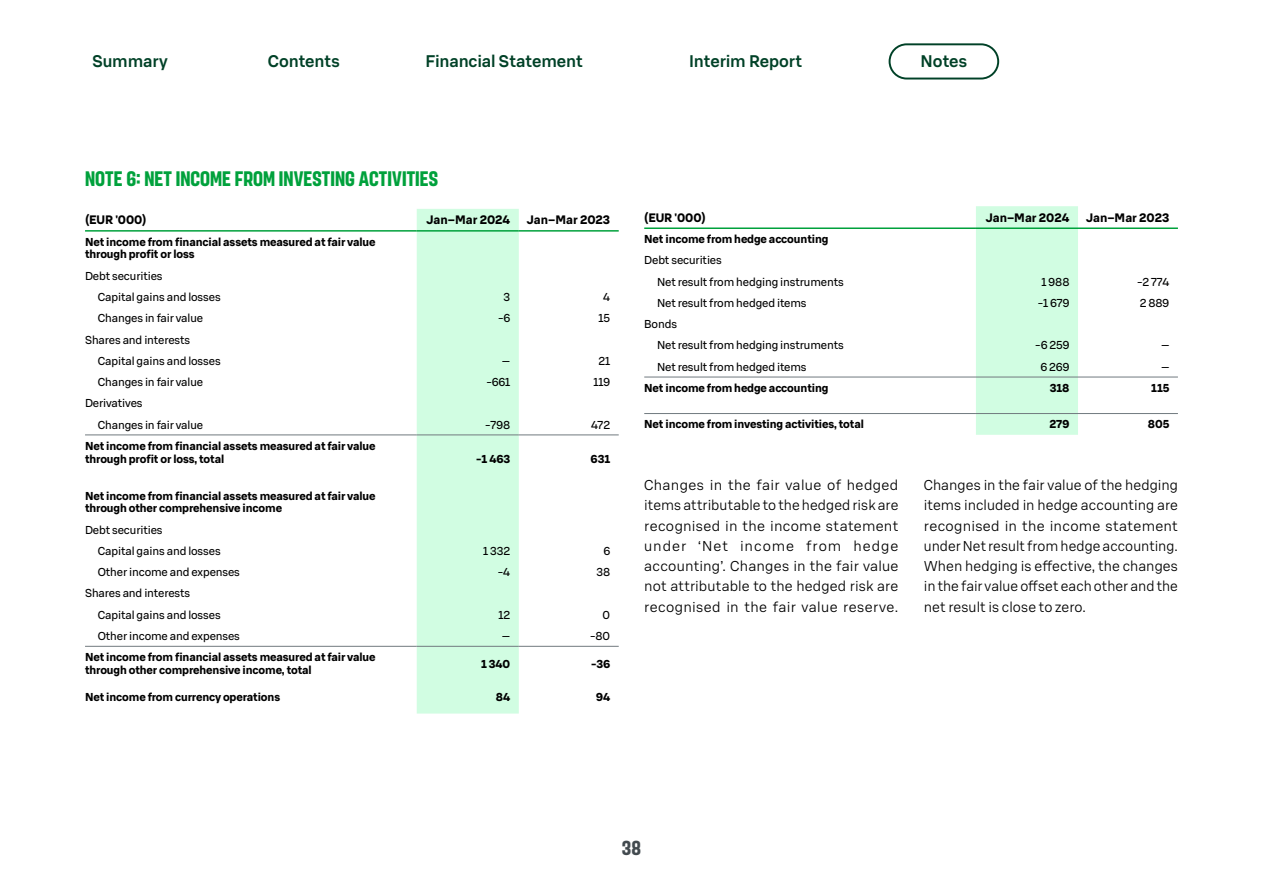
<style>
.page{position:relative;width:1263px;height:893px;background:#fff}
.page>*{position:absolute;margin:0;border:0;box-sizing:border-box;transform-origin:0 0}
.t1{font:700 21px "S Bonus Display";letter-spacing:.005em;color:#00a13c}
.t2{font:700 20.25px "S Bonus Display";color:#424a4f}
.t3{font:500 16.5px "S Bonus UX";letter-spacing:-.005em;color:#004127}
.P_Leipis{font:300 13.95px/20.2px "S Bonus UX";letter-spacing:.01em;color:#000;text-align:justify}
.t4{font:700 12px "S Bonus UX";color:#000}
.t5{font:700 11.25px/12.8px "S Bonus UX";letter-spacing:-.01em;color:#000}
.t6{font:11.25px/21.3px "S Bonus UX";letter-spacing:-.01em;color:#000}
</style>
<div class="page">
<div style="left:417px;top:209px;width:102px;height:505px;background:#d1fde2"></div>
<hr style="left:85px;top:230px;width:332px;height:2px;background:#00a13c">
<hr style="left:417px;top:230px;width:102px;height:2px;background:#00a13c">
<hr style="left:519px;top:230px;width:100px;height:2px;background:#00a13c">
<hr style="left:85px;top:435px;width:332px;height:1px;background:#717a7f">
<hr style="left:417px;top:435px;width:102px;height:1px;background:#717a7f">
<hr style="left:519px;top:435px;width:100px;height:1px;background:#717a7f">
<hr style="left:85px;top:646px;width:332px;height:1px;background:#717a7f">
<hr style="left:417px;top:646px;width:102px;height:1px;background:#717a7f">
<hr style="left:519px;top:646px;width:100px;height:1px;background:#717a7f">
<div style="left:976px;top:206px;width:102px;height:229px;background:#d1fde2"></div>
<hr style="left:644px;top:227px;width:332px;height:2px;background:#00a13c">
<hr style="left:976px;top:227px;width:102px;height:2px;background:#00a13c">
<hr style="left:1078px;top:227px;width:100px;height:2px;background:#00a13c">
<hr style="left:976px;top:377px;width:102px;height:1px;background:#717a7f">
<hr style="left:1078px;top:377px;width:100px;height:1px;background:#717a7f">
<hr style="left:644px;top:413px;width:332px;height:1px;background:#717a7f">
<hr style="left:976px;top:413px;width:102px;height:1px;background:#717a7f">
<hr style="left:1078px;top:413px;width:100px;height:1px;background:#717a7f">
<hr style="left:644px;top:377px;width:332px;height:1px;background:#717a7f">
<h3 class="t3" style="left:92px;top:50px;width:77px">Summary</h3>
<h3 class="t3" style="left:268px;top:50px;width:73px">Contents</h3>
<h3 class="t3" style="left:425px;top:50px;width:159px">Financial Statement</h3>
<h3 class="t3" style="left:689px;top:50px;width:114px">Interim Report</h3>
<h3 class="t3" style="left:921px;top:50px;width:48px">Notes</h3>
<h1 class="t1" style="left:85px;top:166px;width:354px">NOTE 6: NET INCOME FROM INVESTING ACTIVITIES</h1>
<p class="t4" style="left:85px;top:212px;width:63px">(EUR '000)</p>
<p class="t4" style="left:427px;top:212px;width:85px">Jan–Mar 2024</p>
<p class="t4" style="left:527px;top:212px;width:85px">Jan–Mar 2023</p>
<p class="t5" style="left:85px;top:235px;width:292px">Net income from financial assets measured at fair value through profit or loss</p>
<p class="t6" style="left:98px;top:265px;width:124px;text-indent:-13px">Debt securities<br>Capital gains and losses</p>
<p class="t6" style="left:504px;top:286px;width:8px">3</p>
<p class="t6" style="left:603px;top:286px;width:8px">4</p>
<p class="t6" style="left:98px;top:307px;width:107px">Changes in fair value</p>
<p class="t6" style="left:498px;top:307px;width:14px">-6</p>
<p class="t6" style="left:598px;top:307px;width:13px">15</p>
<p class="t6" style="left:98px;top:328px;width:124px;text-indent:-13px">Shares and interests<br>Capital gains and losses</p>
<p class="t6" style="left:502px;top:350px;width:10px">—</p>
<p class="t6" style="left:598px;top:350px;width:13px">21</p>
<p class="t6" style="left:98px;top:371px;width:107px">Changes in fair value</p>
<p class="t6" style="left:486px;top:371px;width:25px">-661</p>
<p class="t6" style="left:593px;top:371px;width:18px">119</p>
<p class="t6" style="left:98px;top:392px;width:107px;text-indent:-13px">Derivatives<br>Changes in fair value</p>
<p class="t6" style="left:485px;top:413px;width:27px">-798</p>
<p class="t6" style="left:591px;top:413px;width:21px">472</p>
<p class="t5" style="left:85px;top:439px;width:292px">Net income from financial assets measured at fair value through profit or loss, total</p>
<p class="t5" style="left:85px;top:489px;width:292px">Net income from financial assets measured at fair value through other comprehensive income</p>
<p class="t6" style="left:98px;top:519px;width:124px;text-indent:-13px">Debt securities<br>Capital gains and losses</p>
<p class="t5" style="left:476px;top:452px;width:36px">-1 463</p>
<p class="t5" style="left:591px;top:452px;width:21px">631</p>
<p class="t6" style="left:483px;top:540px;width:29px">1 332</p>
<p class="t6" style="left:603px;top:540px;width:8px">6</p>
<p class="t6" style="left:98px;top:561px;width:144px">Other income and expenses</p>
<p class="t6" style="left:498px;top:561px;width:14px">-4</p>
<p class="t6" style="left:596px;top:561px;width:15px">38</p>
<p class="t6" style="left:98px;top:582px;width:124px;text-indent:-13px">Shares and interests<br>Capital gains and losses</p>
<p class="t6" style="left:498px;top:604px;width:13px">12</p>
<p class="t6" style="left:603px;top:604px;width:9px">0</p>
<p class="t6" style="left:98px;top:625px;width:144px">Other income and expenses</p>
<p class="t6" style="left:502px;top:625px;width:10px">—</p>
<p class="t6" style="left:590px;top:625px;width:22px">-80</p>
<p class="t5" style="left:85px;top:650px;width:292px">Net income from financial assets measured at fair value through other comprehensive income, total</p>
<p class="t5" style="left:481px;top:657px;width:31px">1 340</p>
<p class="t5" style="left:591px;top:657px;width:21px">-36</p>
<p class="t5" style="left:85px;top:690px;width:197px">Net income from currency operations</p>
<p class="t5" style="left:496px;top:690px;width:16px">84</p>
<p class="t5" style="left:596px;top:690px;width:16px">94</p>
<p class="t4" style="left:644px;top:209px;width:63px">(EUR '000)</p>
<p class="t4" style="left:986px;top:209px;width:85px">Jan–Mar 2024</p>
<p class="t4" style="left:1086px;top:209px;width:85px">Jan–Mar 2023</p>
<p class="t5" style="left:644px;top:232px;width:186px">Net income from hedge accounting</p>
<p class="t6" style="left:657px;top:249px;width:188px;text-indent:-13px">Debt securities<br>Net result from hedging instruments</p>
<p class="t6" style="left:1041px;top:271px;width:29px">1 988</p>
<p class="t6" style="left:1137px;top:271px;width:34px">-2 774</p>
<p class="t6" style="left:657px;top:292px;width:151px">Net result from hedged items</p>
<p class="t6" style="left:1038px;top:292px;width:33px">-1 679</p>
<p class="t6" style="left:1140px;top:292px;width:31px">2 889</p>
<p class="t6" style="left:657px;top:313px;width:188px;text-indent:-13px">Bonds<br>Net result from hedging instruments</p>
<p class="t6" style="left:1035px;top:334px;width:36px">-6 259</p>
<p class="t6" style="left:1161px;top:334px;width:10px">—</p>
<p class="t6" style="left:657px;top:356px;width:151px">Net result from hedged items</p>
<p class="t6" style="left:1040px;top:356px;width:30px">6 269</p>
<p class="t6" style="left:1161px;top:356px;width:10px">—</p>
<p class="t5" style="left:644px;top:381px;width:186px">Net income from hedge accounting</p>
<p class="t5" style="left:1050px;top:381px;width:21px">318</p>
<p class="t5" style="left:1151px;top:381px;width:20px">115</p>
<p class="t5" style="left:644px;top:418px;width:221px">Net income from investing activities, total</p>
<p class="t5" style="left:1049px;top:418px;width:21px">279</p>
<p class="t5" style="left:1148px;top:418px;width:23px">805</p>
<p class="P_Leipis" style="left:644px;top:474px;width:256px">Changes in the fair value of hedged items attributable to the hedged risk are recognised in the income statement under ‘Net income from hedge accounting’. Changes in the fair value not attributable to the hedged risk are recognised in the fair value reserve.</p>
<p class="P_Leipis" style="left:924px;top:474px;width:256px">Changes in the fair value of the hedging items included in hedge accounting are recognised in the income statement under Net result from hedge accounting.<br>When hedging is effective, the changes in the fair value offset each other and the net result is close to zero.</p>
<h2 class="t2" style="left:622px;top:835px;width:21px">38</h2>
</div>
